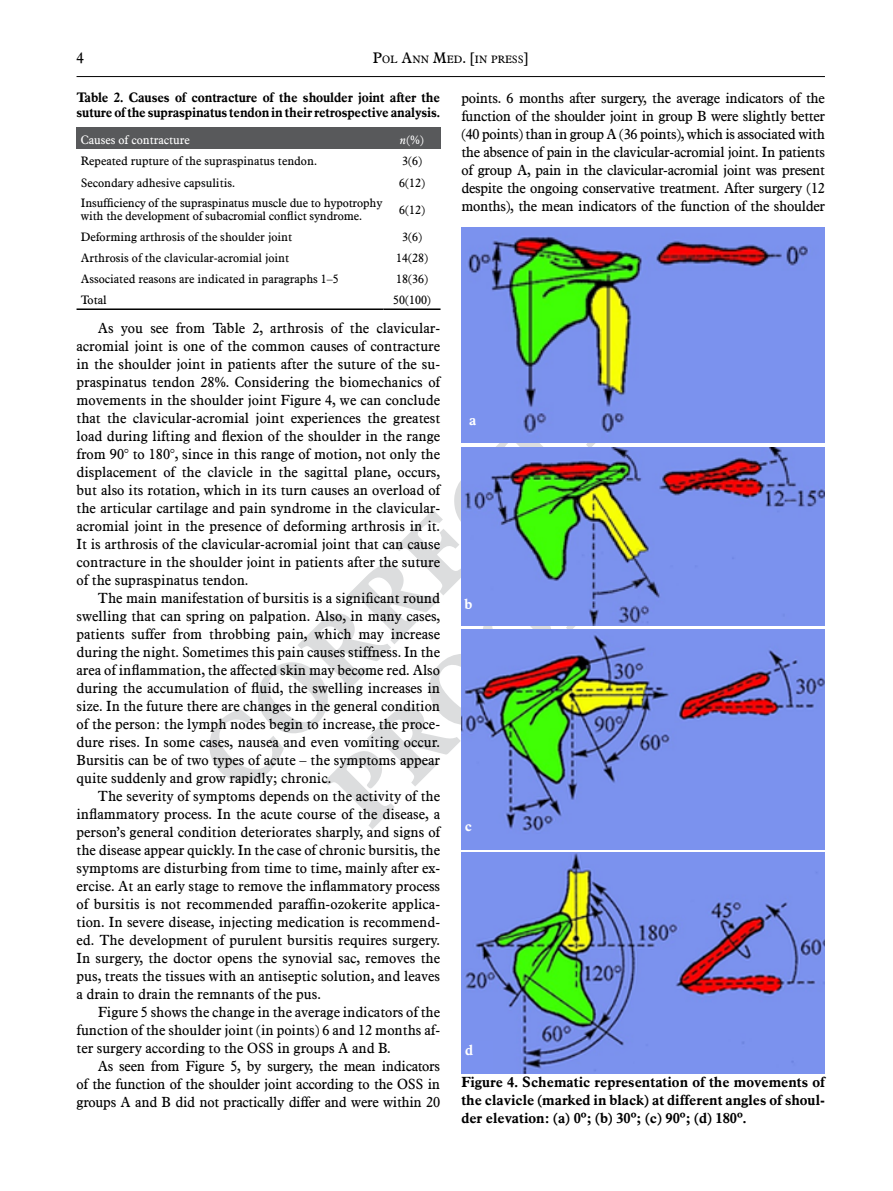
<style>
.page{position:relative;width:893px;height:1191px;background:#fff}
.page>*{position:absolute;margin:0;border:0;box-sizing:border-box;transform-origin:0 0}
.t1{font:15px "Aldine 721 EU";color:#000}
.t2{font:14.4px/18px "Aldine 721 EU";color:#000;text-align:justify}
.t3{font:700 14.4px/18px "Aldine 721 EU";color:#000;text-align:justify}
.t4{font:700 14.4px "Aldine 721 EU";color:#fff}
.t5{font:700 13.5px/15px "Aldine 721 EU";letter-spacing:-.01em;color:#000}
.t6{font:12px/13.5px "Aldine 721 EU";color:#000}
.t7{font:12px "Aldine 721 EU";color:#fff}
.t8{font:10.5px "Aldine 721 EU";color:#000}
.s1{font-size:15px}
.s2{font-style:italic}
</style>
<div class="page">
<hr style="left:77px;top:76px;width:748px;height:1px;background:#000">
<svg style="left:209px;top:317px;width:464px;height:536px"></svg>
<svg style="left:324px;top:542px;width:270px;height:287px"></svg>
<svg style="left:209px;top:741px;width:49px;height:112px"></svg>
<div style="left:77px;top:128px;width:307px;height:21px;background:#58595b"></div>
<div style="left:384px;top:128px;width:57px;height:21px;background:#58595b"></div>
<hr style="left:77px;top:308px;width:307px;height:2px;background:#000">
<hr style="left:384px;top:308px;width:57px;height:2px;background:#000">
<img style="left:462px;top:228px;width:363px;height:214px">
<div style="left:469px;top:411px;width:27px;height:29px;background:#7b92ee"></div>
<img style="left:461px;top:448px;width:364px;height:177px">
<div style="left:464px;top:595px;width:28px;height:24px;background:#7b92ee"></div>
<img style="left:461px;top:629px;width:364px;height:220px">
<div style="left:465px;top:817px;width:27px;height:32px;background:#7b92ee"></div>
<img style="left:461px;top:853px;width:364px;height:220px">
<div style="left:465px;top:1040px;width:27px;height:33px;background:#7b92ef"></div>
<p class="t1" style="left:77px;top:49px;width:9px">4</p>
<p class="t8" style="left:373px;top:53px;width:157px"><span class="s1">P</span>OL <span class="s1">A</span>NN <span class="s1">M</span>ED<span class="s1">. [</span>IN PRESS<span class="s1">]</span></p>
<p class="t5" style="left:77px;top:91px;width:365px">Table 2. Causes of contracture of the shoulder joint after the suture of the supraspinatus tendon in their retrospective analysis.</p>
<p class="t7" style="left:81px;top:132px;width:111px">Causes of contracture</p>
<p class="t7" style="left:400px;top:132px;width:25px"><span class="s2">n</span>(%)</p>
<p class="t6" style="left:81px;top:155px;width:238px">Repeated rupture of the supraspinatus tendon.</p>
<p class="t6" style="left:402px;top:155px;width:21px">3(6)</p>
<p class="t6" style="left:81px;top:176px;width:156px">Secondary adhesive capsulitis.</p>
<p class="t6" style="left:399px;top:176px;width:27px">6(12)</p>
<p class="t6" style="left:81px;top:196px;width:303px">Insufficiency of the supraspinatus muscle due to hypotrophy with the development of subacromial conflict syndrome.</p>
<p class="t6" style="left:399px;top:203px;width:27px">6(12)</p>
<p class="t6" style="left:81px;top:230px;width:213px">Deforming arthrosis of the shoulder joint</p>
<p class="t6" style="left:402px;top:230px;width:21px">3(6)</p>
<p class="t6" style="left:81px;top:251px;width:210px">Arthrosis of the clavicular-acromial joint</p>
<p class="t6" style="left:396px;top:251px;width:33px">14(28)</p>
<p class="t6" style="left:81px;top:273px;width:260px">Associated reasons are indicated in paragraphs 1–5</p>
<p class="t6" style="left:396px;top:273px;width:33px">18(36)</p>
<p class="t6" style="left:81px;top:294px;width:27px">Total</p>
<p class="t6" style="left:393px;top:294px;width:39px">50(100)</p>
<p class="t2" style="left:77px;top:319px;width:365px;text-indent:21px">As you see from Table 2, arthrosis of the clavicular&shy;acromial joint is one of the common causes of contracture in the shoulder joint in patients after the suture of the su&shy;praspinatus tendon 28%. Considering the biomechanics of movements in the shoulder joint Figure 4, we can conclude that the clavicular-acromial joint experiences the greatest load during lifting and flexion of the shoulder in the range from 90° to 180°, since in this range of motion, not only the displacement of the clavicle in the sagittal plane, occurs, but also its rotation, which in its turn causes an overload of the articular cartilage and pain syndrome in the clavicular&shy;acromial joint in the presence of deforming arthrosis in it.<br>It is arthrosis of the clavicular-acromial joint that can cause contracture in the shoulder joint in patients after the suture of the supraspinatus tendon.</p>
<p class="t2" style="left:77px;top:589px;width:365px;text-indent:21px">The main manifestation of bursitis is a significant round swelling that can spring on palpation. Also, in many cases, patients suffer from throbbing pain, which may increase during the night. Sometimes this pain causes stiffness. In the area of inflammation, the affected skin may become red. Also during the accumulation of fluid, the swelling increases in size. In the future there are changes in the general condition of the person: the lymph nodes begin to increase, the proce&shy;dure rises. In some cases, nausea and even vomiting occur.<br>Bursitis can be of two types of acute – the symptoms appear quite suddenly and grow rapidly; chronic.</p>
<p class="t2" style="left:77px;top:787px;width:365px;text-indent:21px">The severity of symptoms depends on the activity of the inflammatory process. In the acute course of the disease, a person’s general condition deteriorates sharply, and signs of the disease appear quickly. In the case of chronic bursitis, the symptoms are disturbing from time to time, mainly after ex&shy;ercise. At an early stage to remove the inflammatory process of bursitis is not recommended paraffin-ozokerite applica&shy;tion. In severe disease, injecting medication is recommend&shy;ed. The development of purulent bursitis requires surgery.<br>In surgery, the doctor opens the synovial sac, removes the pus, treats the tissues with an antiseptic solution, and leaves a drain to drain the remnants of the pus.</p>
<p class="t2" style="left:77px;top:1003px;width:365px;text-indent:21px">Figure 5 shows the change in the average indicators of the function of the shoulder joint (in points) 6 and 12 months af&shy;ter surgery according to the OSS in groups A and B.</p>
<p class="t2" style="left:77px;top:1057px;width:365px;text-indent:21px">As seen from Figure 5, by surgery, the mean indicators of the function of the shoulder joint according to the OSS in groups A and B did not practically differ and were within 20</p>
<p class="t2" style="left:461px;top:90px;width:365px">points. 6 months after surgery, the average indicators of the function of the shoulder joint in group B were slightly better (40 points) than in group A (36 points), which is associated with the absence of pain in the clavicular-acromial joint. In patients of group A, pain in the clavicular-acromial joint was present despite the ongoing conservative treatment. After surgery (12 months), the mean indicators of the function of the shoulder</p>
<p class="t4" style="left:469px;top:411px;width:9px">a</p>
<p class="t4" style="left:464px;top:595px;width:9px">b</p>
<p class="t4" style="left:465px;top:817px;width:9px">c</p>
<p class="t4" style="left:465px;top:1040px;width:10px">d</p>
<p class="t3" style="left:461px;top:1073px;width:365px">Figure 4. Schematic representation of the movements of the clavicle (marked in black) at different angles of shoul&shy;der elevation: (a) 0º; (b) 30º; (c) 90º; (d) 180º.</p>
</div>
